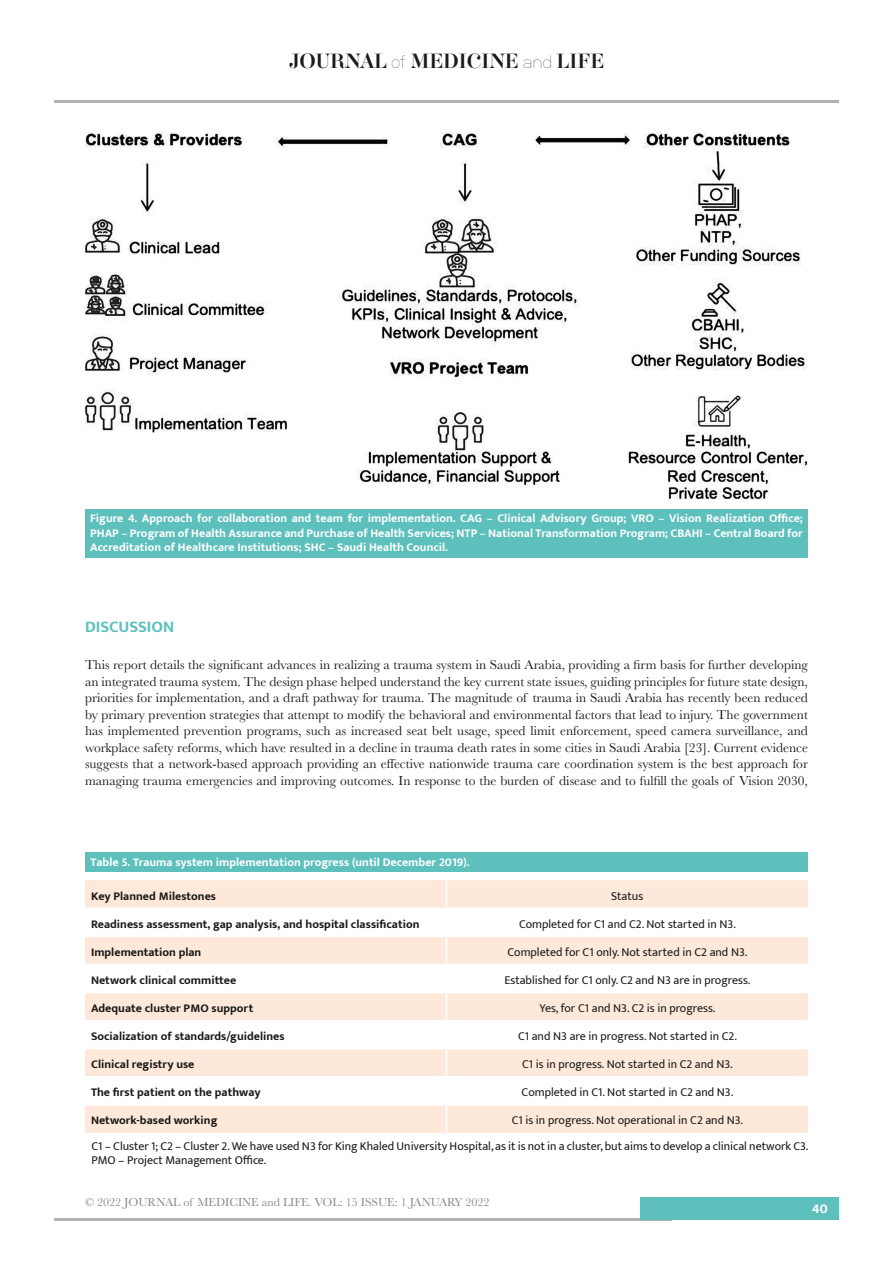
<style>
.page{position:relative;width:893px;height:1263px;background:#fff}
.page>*{position:absolute;margin:0;border:0;box-sizing:border-box;transform-origin:0 0}
.t1{font:18px "Aker Brygge Display";color:#1a1a19}
.titlu_2{font:700 16.5px "Mukta";color:#5dc0bd}
.text{font:13.5px/16.5px "Baskerville";color:#1a1a19;text-align:justify}
.t2{font:700 13.5px "Mukta";color:#fff}
.legenda_tabel{font:700 12px/14.4px "Mukta";color:#fff;text-align:justify}
.body_tabel{font:12px "Mukta";color:#1a1a19}
.left_header_table{font:700 12px "Mukta";color:#1a1a19}
.note_dupa_tabel{font:12px/14.4px "Mukta";color:#1a1a19}
.t3{font:12px "Baskerville";color:#888787}
.s1{font-family:"Neubau Grotesk Lei"}
</style>
<div class="page">
<hr style="left:54px;top:1218px;width:618px;height:2px;background:#b2b3b2">
<div style="left:641px;top:1198px;width:198px;height:22px;background:#5dc0bd"></div>
<hr style="left:54px;top:100px;width:785px;height:2px;background:#b2b3b2">
<img style="left:85px;top:132px;width:723px;height:367px">
<div style="left:85px;top:509px;width:723px;height:48px;background:#5dc0bd"></div>
<svg style="left:85px;top:880px;width:723px;height:253px;fill:#fde8d9"></svg>
<hr style="left:85px;top:936px;width:361px;height:1px;background:#fff">
<hr style="left:446px;top:936px;width:362px;height:1px;background:#fff">
<hr style="left:85px;top:992px;width:361px;height:1px;background:#fff">
<hr style="left:446px;top:992px;width:362px;height:1px;background:#fff">
<hr style="left:85px;top:1048px;width:361px;height:1px;background:#fff">
<hr style="left:446px;top:1048px;width:362px;height:1px;background:#fff">
<hr style="left:85px;top:1104px;width:361px;height:1px;background:#fff">
<hr style="left:446px;top:1104px;width:362px;height:1px;background:#fff">
<svg style="left:446px;top:880px;width:1px;height:253px"></svg>
<hr style="left:85px;top:907px;width:361px;height:2px;background:#fff">
<hr style="left:446px;top:907px;width:362px;height:2px;background:#fff">
<hr style="left:85px;top:964px;width:361px;height:1px;background:#fff">
<hr style="left:446px;top:964px;width:362px;height:1px;background:#fff">
<hr style="left:85px;top:1020px;width:361px;height:1px;background:#fff">
<hr style="left:446px;top:1020px;width:362px;height:1px;background:#fff">
<hr style="left:85px;top:1076px;width:361px;height:1px;background:#fff">
<hr style="left:446px;top:1076px;width:362px;height:1px;background:#fff">
<div style="left:85px;top:852px;width:723px;height:20px;background:#5dc0bd"></div>
<h1 class="t1" style="left:289px;top:49px;width:317px">JOURNAL <span class="s1">of</span> MEDICINE <span class="s1">and</span> LIFE</h1>
<p class="legenda_tabel" style="left:90px;top:511px;width:714px">Figure 4. Approach for collaboration and team for implementation. CAG – Clinical Advisory Group; VRO – Vision Realization Office; PHAP – Program of Health Assurance and Purchase of Health Services; NTP – National Transformation Program; CBAHI – Central Board for Accreditation of Healthcare Institutions; SHC – Saudi Health Council.</p>
<p class="titlu_2" style="left:85px;top:616px;width:91px">DISCUSSION</p>
<p class="text" style="left:85px;top:657px;width:724px">This report details the significant advances in realizing a trauma system in Saudi Arabia, providing a firm basis for further developing an integrated trauma system. The design phase helped understand the key current state issues, guiding principles for future state design, priorities for implementation, and a draft pathway for trauma. The magnitude of trauma in Saudi Arabia has recently been reduced by primary prevention strategies that attempt to modify the behavioral and environmental factors that lead to injury. The government has implemented prevention programs, such as increased seat belt usage, speed limit enforcement, speed camera surveillance, and workplace safety reforms, which have resulted in a decline in trauma death rates in some cities in Saudi Arabia [23]. Current evidence suggests that a network-based approach providing an effective nationwide trauma care coordination system is the best approach for managing trauma emergencies and improving outcomes. In response to the burden of disease and to fulfill the goals of Vision 2030,</p>
<p class="legenda_tabel" style="left:90px;top:854px;width:381px">Table 5. Trauma system implementation progress (until December 2019).</p>
<p class="left_header_table" style="left:91px;top:889px;width:127px">Key Planned Milestones</p>
<p class="body_tabel" style="left:611px;top:889px;width:34px">Status</p>
<p class="left_header_table" style="left:91px;top:917px;width:330px">Readiness assessment, gap analysis, and hospital classification</p>
<p class="body_tabel" style="left:519px;top:917px;width:218px">Completed for C1 and C2. Not started in N3.</p>
<p class="left_header_table" style="left:91px;top:945px;width:112px">Implementation plan</p>
<p class="body_tabel" style="left:507px;top:945px;width:241px">Completed for C1 only. Not started in C2 and N3.</p>
<p class="left_header_table" style="left:91px;top:973px;width:147px">Network clinical committee</p>
<p class="body_tabel" style="left:504px;top:973px;width:247px">Established for C1 only. C2 and N3 are in progress.</p>
<p class="left_header_table" style="left:91px;top:1001px;width:164px">Adequate cluster PMO support</p>
<p class="body_tabel" style="left:539px;top:1001px;width:177px">Yes, for C1 and N3. C2 is in progress.</p>
<p class="left_header_table" style="left:91px;top:1029px;width:195px">Socialization of standards/guidelines</p>
<p class="body_tabel" style="left:518px;top:1029px;width:220px">C1 and N3 are in progress. Not started in C2.</p>
<p class="left_header_table" style="left:91px;top:1057px;width:105px">Clinical registry use</p>
<p class="body_tabel" style="left:522px;top:1057px;width:212px">C1 is in progress. Not started in C2 and N3.</p>
<p class="left_header_table" style="left:91px;top:1085px;width:171px">The first patient on the pathway</p>
<p class="body_tabel" style="left:522px;top:1085px;width:213px">Completed in C1. Not started in C2 and N3.</p>
<p class="left_header_table" style="left:91px;top:1113px;width:128px">Network-based working</p>
<p class="body_tabel" style="left:512px;top:1113px;width:233px">C1 is in progress. Not operational in C2 and N3.</p>
<p class="note_dupa_tabel" style="left:91px;top:1138px;width:718px">C1 – Cluster 1; C2 – Cluster 2. We have used N3 for King Khaled University Hospital, as it is not in a cluster, but aims to develop a clinical network C3.<br>PMO – Project Management Office.</p>
<p class="t3" style="left:85px;top:1195px;width:406px">© 2022 JOURNAL of MEDICINE and LIFE. VOL: 15 ISSUE: 1 JANUARY 2022</p>
<p class="t2" style="left:812px;top:1200px;width:17px">40</p>
</div>
